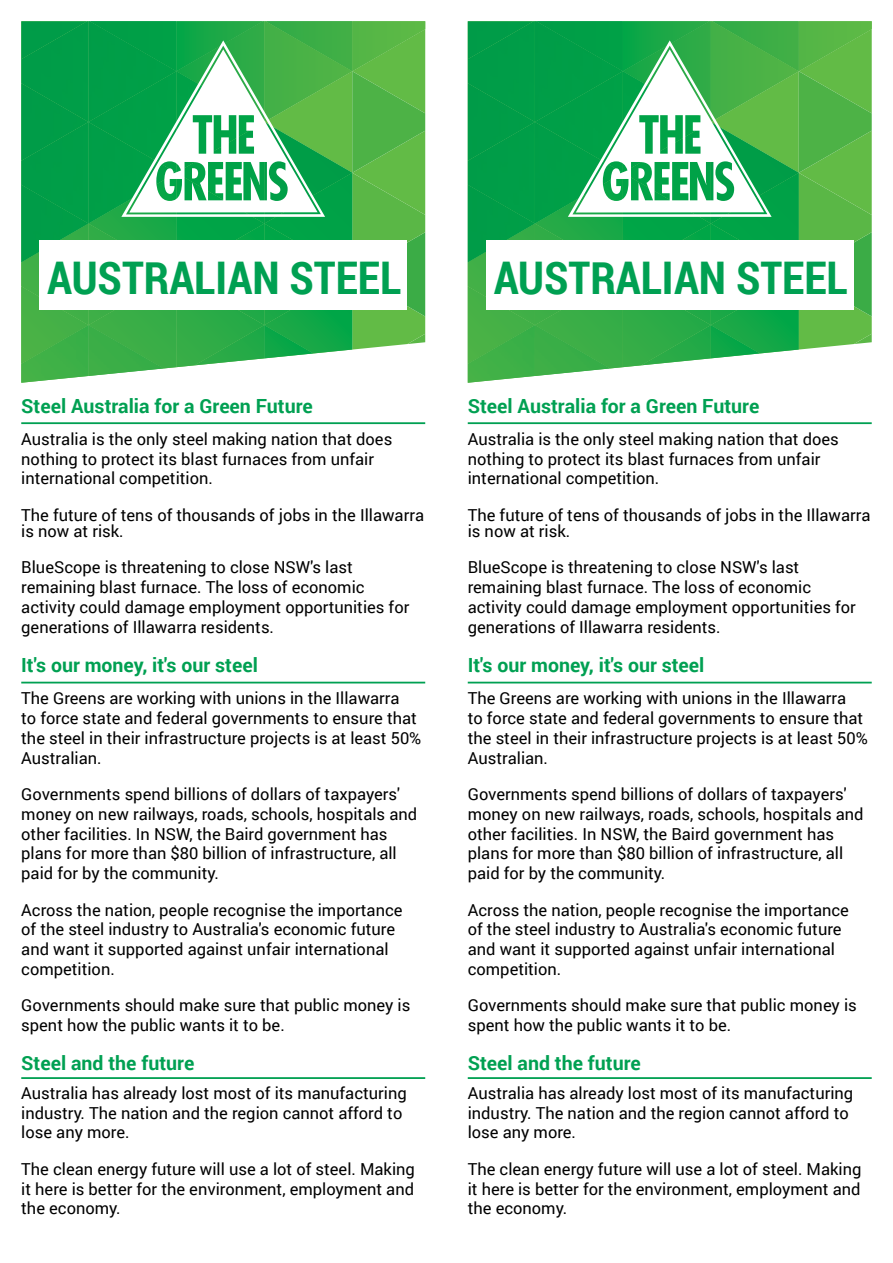
<style>
.page{position:relative;width:893px;height:1263px;background:#fff}
.page>*{position:absolute;margin:0;border:0;box-sizing:border-box;transform-origin:0 0}
.t1{font:700 45px "Roboto Condensed";color:#00a052}
.t2{font:700 19.5px "Roboto";color:#00a052}
.t3{font:16.5px/19.8px "Roboto";color:#000}
</style>
<div class="page">
<svg style="left:21px;top:21px;width:404px;height:362px"></svg>
<div style="left:40px;top:240px;width:367px;height:70px;background:#fff"></div>
<hr style="left:21px;top:422px;width:404px;height:2px;background:#00a052">
<hr style="left:21px;top:682px;width:404px;height:1px;background:#00a052">
<hr style="left:21px;top:1077px;width:404px;height:2px;background:#00a052">
<svg style="left:468px;top:21px;width:404px;height:362px"></svg>
<div style="left:486px;top:240px;width:367px;height:70px;background:#fff"></div>
<hr style="left:468px;top:422px;width:404px;height:2px;background:#00a052">
<hr style="left:468px;top:682px;width:404px;height:1px;background:#00a052">
<hr style="left:468px;top:1077px;width:404px;height:2px;background:#00a052">
<h1 class="t1" style="left:47px;top:246px;width:355px">AUSTRALIAN STEEL</h1>
<p class="t2" style="left:21px;top:392px;width:293px">Steel Australia for a Green Future</p>
<p class="t3" style="left:21px;top:428px;width:373px">Australia is the only steel making nation that does nothing to protect its blast furnaces from unfair international competition.</p>
<p class="t3" style="left:21px;top:506px;width:404px;line-height:16.5px">The future of tens of thousands of jobs in the Illawarra is now at risk.</p>
<p class="t3" style="left:21px;top:557px;width:390px">BlueScope is threatening to close NSW's last remaining blast furnace. The loss of economic activity could damage employment opportunities for generations of Illawarra residents.</p>
<p class="t2" style="left:21px;top:652px;width:238px">It's our money, it's our steel</p>
<p class="t3" style="left:21px;top:688px;width:402px">The Greens are working with unions in the Illawarra<br>to force state and federal governments to ensure that the steel in their infrastructure projects is at least 50% Australian.</p>
<p class="t3" style="left:21px;top:784px;width:397px">Governments spend billions of dollars of taxpayers' money on new railways, roads, schools, hospitals and other facilities. In NSW, the Baird government has plans for more than $80 billion of infrastructure, all paid for by the community.</p>
<p class="t3" style="left:21px;top:899px;width:383px">Across the nation, people recognise the importance of the steel industry to Australia's economic future and want it supported against unfair international competition.</p>
<p class="t3" style="left:21px;top:995px;width:391px">Governments should make sure that public money is spent how the public wants it to be.</p>
<p class="t2" style="left:21px;top:1050px;width:175px">Steel and the future</p>
<p class="t3" style="left:21px;top:1082px;width:387px">Australia has already lost most of its manufacturing industry. The nation and the region cannot afford to lose any more.</p>
<p class="t3" style="left:21px;top:1158px;width:395px;text-align:justify">The clean energy future will use a lot of steel. Making it here is better for the environment, employment and the economy.</p>
<h1 class="t1" style="left:494px;top:246px;width:355px">AUSTRALIAN STEEL</h1>
<p class="t2" style="left:468px;top:392px;width:293px">Steel Australia for a Green Future</p>
<p class="t3" style="left:468px;top:428px;width:373px">Australia is the only steel making nation that does nothing to protect its blast furnaces from unfair international competition.</p>
<p class="t3" style="left:468px;top:506px;width:404px;line-height:16.5px">The future of tens of thousands of jobs in the Illawarra is now at risk.</p>
<p class="t3" style="left:468px;top:557px;width:390px">BlueScope is threatening to close NSW's last remaining blast furnace. The loss of economic activity could damage employment opportunities for generations of Illawarra residents.</p>
<p class="t2" style="left:468px;top:652px;width:238px">It's our money, it's our steel</p>
<p class="t3" style="left:468px;top:688px;width:402px">The Greens are working with unions in the Illawarra<br>to force state and federal governments to ensure that the steel in their infrastructure projects is at least 50% Australian.</p>
<p class="t3" style="left:468px;top:784px;width:397px">Governments spend billions of dollars of taxpayers' money on new railways, roads, schools, hospitals and other facilities. In NSW, the Baird government has plans for more than $80 billion of infrastructure, all paid for by the community.</p>
<p class="t3" style="left:468px;top:899px;width:383px">Across the nation, people recognise the importance of the steel industry to Australia's economic future and want it supported against unfair international competition.</p>
<p class="t3" style="left:468px;top:995px;width:391px">Governments should make sure that public money is spent how the public wants it to be.</p>
<p class="t2" style="left:468px;top:1050px;width:175px">Steel and the future</p>
<p class="t3" style="left:468px;top:1082px;width:387px">Australia has already lost most of its manufacturing industry. The nation and the region cannot afford to lose any more.</p>
<p class="t3" style="left:468px;top:1158px;width:395px;text-align:justify">The clean energy future will use a lot of steel. Making it here is better for the environment, employment and the economy.</p>
</div>
